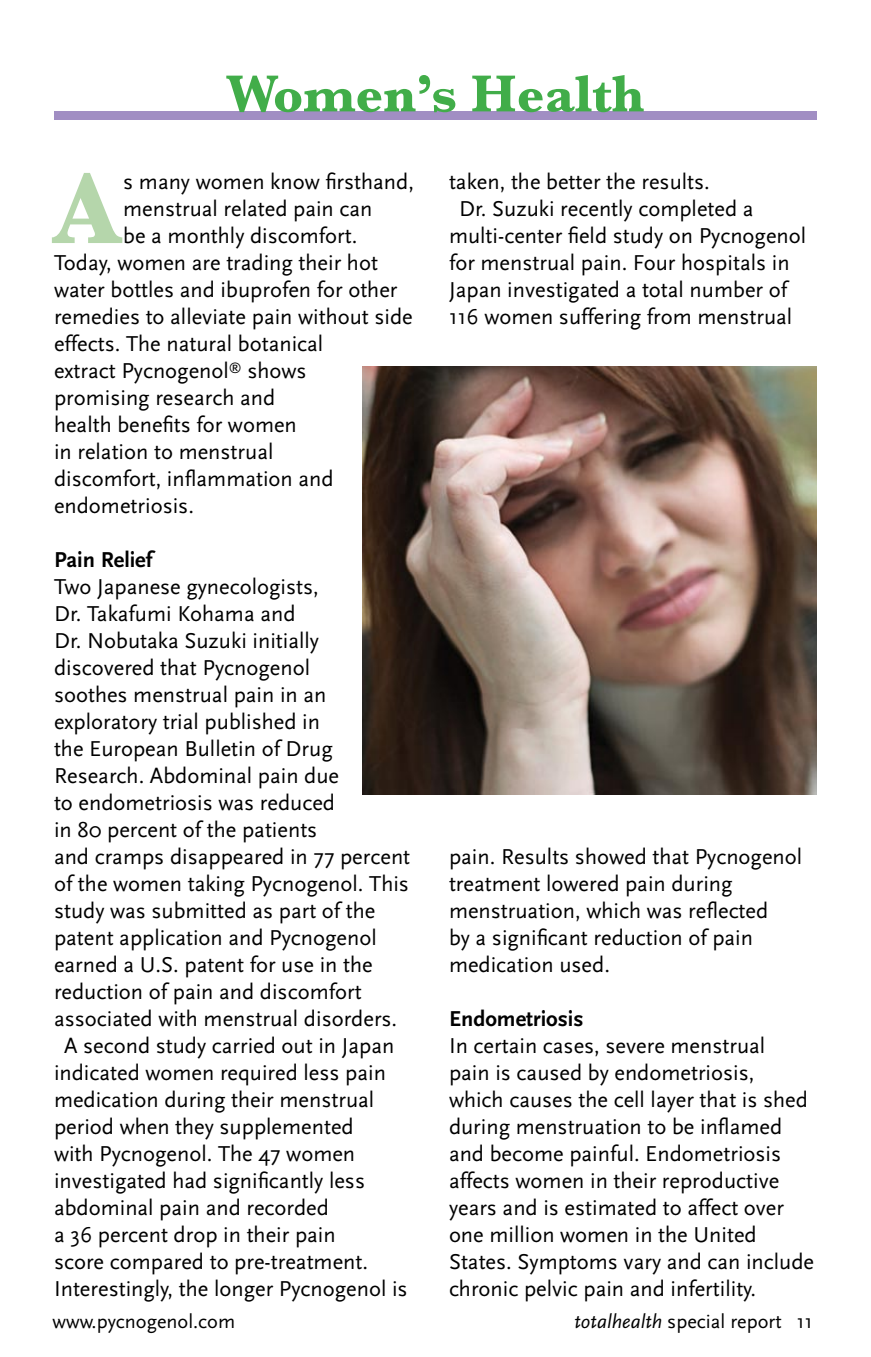
<style>
.page{position:relative;width:871px;height:1357px;background:#fff}
.page>*{position:absolute;margin:0;border:0;box-sizing:border-box;transform-origin:0 0}
.t1{font:700 103.95px "Baskerville";color:#b5d6ab}
.t2{font:700 54px "Baskerville";color:#41ad49}
.t3{font:22.5px/27px "AD Scala Sans Romein";color:#000}
.t4{font:700 22.5px "AD Scala Sans";color:#000}
.t5{font:20.25px "AD Scala Sans Romein";color:#000}
.s1{font-family:"AD Scala Sans";font-style:italic}
</style>
<div class="page">
<div style="left:54px;top:111px;width:763px;height:9px;background:#a18ec3"></div>
<img style="left:362px;top:367px;width:455px;height:427px">
<h2 class="t2" style="left:227px;top:62px;width:419px">Women’s Health</h2>
<h1 class="t1" style="left:54px;top:148px;width:68px">A</h1>
<p class="t3" style="left:123px;top:169px;width:292px">s many women know firsthand,</p>
<p class="t3" style="left:123px;top:196px;width:251px">menstrual related pain can</p>
<p class="t3" style="left:123px;top:223px;width:236px">be a monthly discomfort.</p>
<p class="t3" style="left:54px;top:250px;width:325px">Today, women are trading their hot</p>
<p class="t3" style="left:54px;top:277px;width:345px">water bottles and ibuprofen for other</p>
<p class="t3" style="left:54px;top:304px;width:360px">remedies to alleviate pain without side</p>
<p class="t3" style="left:54px;top:331px;width:271px">effects. The natural botanical</p>
<p class="t3" style="left:54px;top:358px;width:254px">extract Pycnogenol<sup>®</sup> shows</p>
<p class="t3" style="left:54px;top:385px;width:223px">promising research and</p>
<p class="t3" style="left:54px;top:412px;width:244px">health benefits for women</p>
<p class="t3" style="left:54px;top:439px;width:221px">in relation to menstrual</p>
<p class="t3" style="left:54px;top:466px;width:281px">discomfort, inflammation and</p>
<p class="t3" style="left:54px;top:493px;width:141px">endometriosis.</p>
<p class="t4" style="left:54px;top:548px;width:100px">Pain Relief</p>
<p class="t3" style="left:54px;top:574px;width:266px">Two Japanese gynecologists,</p>
<p class="t3" style="left:54px;top:601px;width:243px">Dr. Takafumi Kohama and</p>
<p class="t3" style="left:54px;top:628px;width:266px">Dr. Nobutaka Suzuki initially</p>
<p class="t3" style="left:54px;top:655px;width:257px">discovered that Pycnogenol</p>
<p class="t3" style="left:54px;top:682px;width:274px">soothes menstrual pain in an</p>
<p class="t3" style="left:54px;top:709px;width:267px">exploratory trial published in</p>
<p class="t3" style="left:54px;top:736px;width:280px">the European Bulletin of Drug</p>
<p class="t3" style="left:54px;top:763px;width:287px">Research. Abdominal pain due</p>
<p class="t3" style="left:54px;top:790px;width:283px">to endometriosis was reduced</p>
<p class="t3" style="left:54px;top:817px;width:265px">in 80 percent of the patients</p>
<p class="t3" style="left:54px;top:844px;width:358px">and cramps disappeared in 77 percent</p>
<p class="t3" style="left:54px;top:871px;width:356px">of the women taking Pycnogenol. This</p>
<p class="t3" style="left:54px;top:898px;width:323px">study was submitted as part of the</p>
<p class="t3" style="left:54px;top:925px;width:324px">patent application and Pycnogenol</p>
<p class="t3" style="left:54px;top:952px;width:320px">earned a U.S. patent for use in the</p>
<p class="t3" style="left:54px;top:979px;width:309px">reduction of pain and discomfort</p>
<p class="t3" style="left:54px;top:1006px;width:345px">associated with menstrual disorders.</p>
<p class="t3" style="left:64px;top:1033px;width:332px">A second study carried out in Japan</p>
<p class="t3" style="left:54px;top:1060px;width:333px">indicated women required less pain</p>
<p class="t3" style="left:54px;top:1087px;width:322px">medication during their menstrual</p>
<p class="t3" style="left:54px;top:1114px;width:301px">period when they supplemented</p>
<p class="t3" style="left:54px;top:1141px;width:303px">with Pycnogenol. The 47 women</p>
<p class="t3" style="left:54px;top:1168px;width:312px">investigated had significantly less</p>
<p class="t3" style="left:54px;top:1195px;width:276px">abdominal pain and recorded</p>
<p class="t3" style="left:54px;top:1222px;width:283px">a 36 percent drop in their pain</p>
<p class="t3" style="left:54px;top:1249px;width:316px">score compared to pre-treatment.</p>
<p class="t3" style="left:54px;top:1276px;width:355px">Interestingly, the longer Pycnogenol is</p>
<p class="t3" style="left:449px;top:169px;width:262px">taken, the better the results.</p>
<p class="t3" style="left:459px;top:196px;width:296px">Dr. Suzuki recently completed a</p>
<p class="t3" style="left:449px;top:223px;width:359px">multi-center field study on Pycnogenol</p>
<p class="t3" style="left:449px;top:250px;width:342px">for menstrual pain. Four hospitals in</p>
<p class="t3" style="left:449px;top:277px;width:340px">Japan investigated a total number of</p>
<p class="t3" style="left:449px;top:304px;width:345px">116 women suffering from menstrual</p>
<p class="t3" style="left:449px;top:844px;width:355px">pain. Results showed that Pycnogenol treatment lowered pain during menstruation, which was reflected<br>by a significant reduction of pain medication used.</p>
<p class="t4" style="left:449px;top:1007px;width:136px">Endometriosis</p>
<p class="t3" style="left:449px;top:1033px;width:367px">In certain cases, severe menstrual<br>pain is caused by endometriosis, which causes the cell layer that is shed during menstruation to be inflamed and become painful. Endometriosis affects women in their reproductive years and is estimated to affect over one million women in the United States. Symptoms vary and can include chronic pelvic pain and infertility.</p>
<p class="t5" style="left:53px;top:1310px;width:184px">www.pycnogenol.com</p>
<p class="t5" style="left:574px;top:1310px;width:240px"><span class="s1">totalhealth</span> special report 11</p>
</div>
